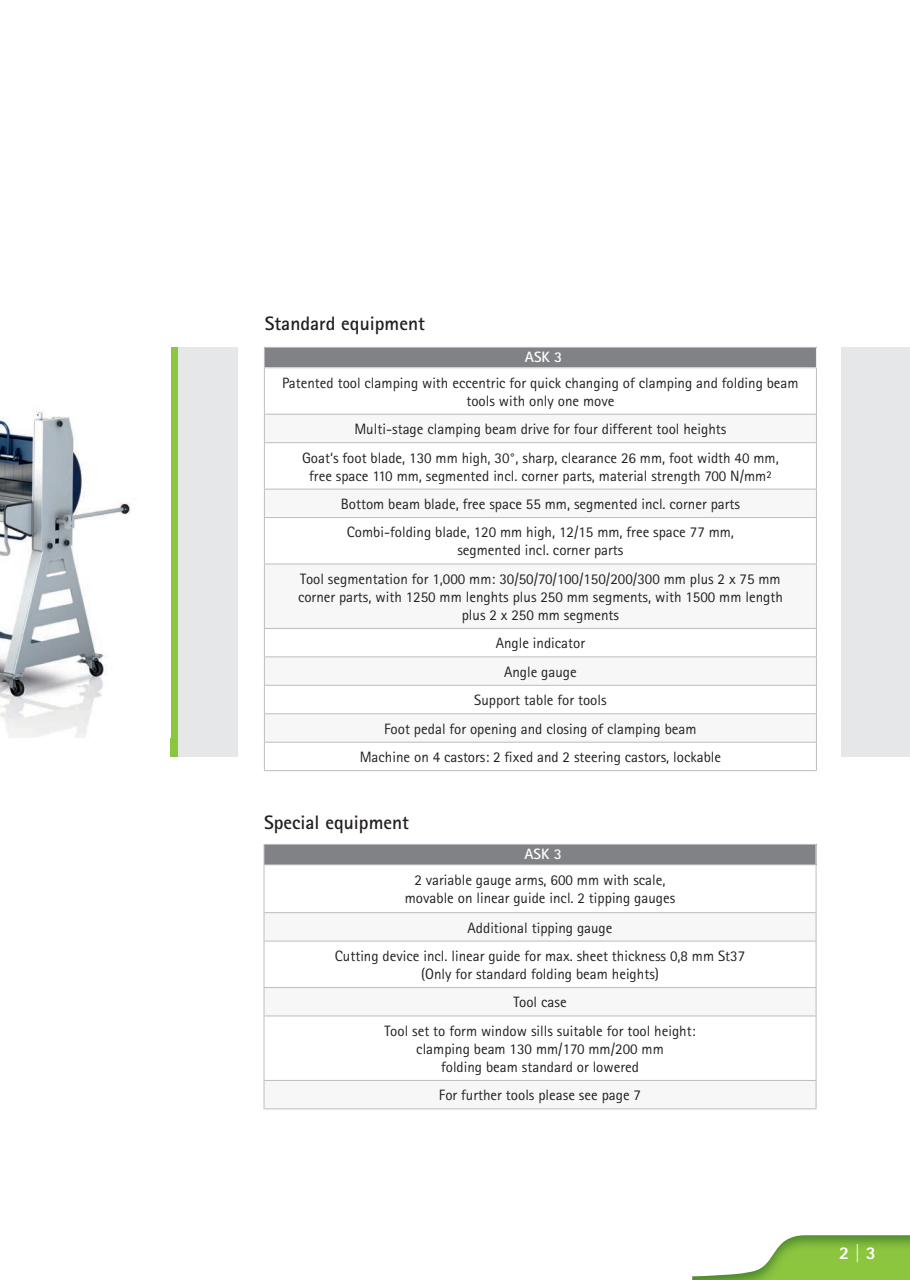
<style>
.page{position:relative;width:910px;height:1280px;background:#fff}
.page>*{position:absolute;margin:0;border:0;box-sizing:border-box;transform-origin:0 0}
.t1{font:700 19.5px "Agfa Rotis Sans Serif";color:#231f20}
.t2{font:800 18px "Agfa Rotis Sans Serif";color:#fff}
.t3{font:15px/28.5px "Agfa Rotis Sans Serif";color:#231f20;text-align:center}
.t4{font:700 15px "Agfa Rotis Sans Serif";color:#fff}
</style>
<div class="page">
<img style="left:692px;top:1235px;width:218px;height:45px">
<div style="left:842px;top:347px;width:68px;height:410px;background:#e6e7e9"></div>
<div style="left:170px;top:347px;width:9px;height:410px;background:#8bc63e"></div>
<div style="left:179px;top:347px;width:59px;height:410px;background:#e6e7e9"></div>
<img style="left:0;top:410px;width:131px;height:327px">
<div style="left:264px;top:347px;width:552px;height:21px;background:#808285"></div>
<svg style="left:265px;top:415px;width:551px;height:327px"></svg>
<hr style="left:264px;top:368px;width:1px;height:46px;background:#bcbdc0">
<hr style="left:816px;top:368px;width:1px;height:46px;background:#bcbdc0">
<hr style="left:264px;top:414px;width:553px;height:1px;background:#bcbdc0">
<svg style="left:264px;top:415px;width:1px;height:27px"></svg>
<svg style="left:816px;top:415px;width:1px;height:27px"></svg>
<hr style="left:264px;top:442px;width:553px;height:1px;background:#bcbdc0">
<hr style="left:264px;top:443px;width:1px;height:46px;background:#bcbdc0">
<hr style="left:816px;top:443px;width:1px;height:46px;background:#bcbdc0">
<hr style="left:264px;top:489px;width:553px;height:1px;background:#bcbdc0">
<svg style="left:264px;top:489px;width:1px;height:28px"></svg>
<svg style="left:816px;top:489px;width:1px;height:28px"></svg>
<hr style="left:264px;top:517px;width:553px;height:1px;background:#bcbdc0">
<hr style="left:264px;top:518px;width:1px;height:46px;background:#bcbdc0">
<hr style="left:816px;top:518px;width:1px;height:46px;background:#bcbdc0">
<hr style="left:264px;top:564px;width:553px;height:1px;background:#bcbdc0">
<hr style="left:264px;top:564px;width:1px;height:64px;background:#bcbdc0">
<hr style="left:816px;top:564px;width:1px;height:64px;background:#bcbdc0">
<hr style="left:264px;top:628px;width:553px;height:1px;background:#bcbdc0">
<hr style="left:264px;top:656px;width:553px;height:1px;background:#bcbdc0">
<hr style="left:264px;top:685px;width:553px;height:1px;background:#bcbdc0">
<hr style="left:264px;top:713px;width:553px;height:1px;background:#bcbdc0">
<hr style="left:264px;top:742px;width:553px;height:1px;background:#bcbdc0">
<svg style="left:264px;top:629px;width:1px;height:141px"></svg>
<svg style="left:816px;top:629px;width:1px;height:141px"></svg>
<hr style="left:264px;top:770px;width:553px;height:1px;background:#bcbdc0">
<hr style="left:264px;top:347px;width:553px;height:1px;background:#bcbdc0">
<hr style="left:264px;top:367px;width:553px;height:1px;background:#bcbdc0">
<svg style="left:816px;top:348px;width:1px;height:19px"></svg>
<svg style="left:264px;top:348px;width:1px;height:19px"></svg>
<div style="left:264px;top:844px;width:552px;height:21px;background:#808285"></div>
<svg style="left:265px;top:913px;width:551px;height:195px"></svg>
<hr style="left:264px;top:865px;width:1px;height:47px;background:#bcbdc0">
<hr style="left:816px;top:865px;width:1px;height:47px;background:#bcbdc0">
<hr style="left:264px;top:912px;width:552px;height:1px;background:#bcbdc0">
<svg style="left:264px;top:913px;width:1px;height:28px"></svg>
<svg style="left:816px;top:913px;width:1px;height:28px"></svg>
<hr style="left:264px;top:941px;width:552px;height:1px;background:#bcbdc0">
<hr style="left:264px;top:941px;width:1px;height:46px;background:#bcbdc0">
<hr style="left:816px;top:941px;width:1px;height:46px;background:#bcbdc0">
<hr style="left:264px;top:987px;width:552px;height:1px;background:#bcbdc0">
<svg style="left:264px;top:988px;width:1px;height:27px"></svg>
<svg style="left:816px;top:988px;width:1px;height:27px"></svg>
<hr style="left:264px;top:1015px;width:552px;height:1px;background:#bcbdc0">
<hr style="left:264px;top:1016px;width:1px;height:64px;background:#bcbdc0">
<hr style="left:816px;top:1016px;width:1px;height:64px;background:#bcbdc0">
<hr style="left:264px;top:1080px;width:552px;height:1px;background:#bcbdc0">
<svg style="left:264px;top:1081px;width:1px;height:27px"></svg>
<svg style="left:816px;top:1081px;width:1px;height:27px"></svg>
<hr style="left:264px;top:1108px;width:552px;height:1px;background:#bcbdc0">
<hr style="left:264px;top:844px;width:552px;height:1px;background:#bcbdc0">
<hr style="left:264px;top:864px;width:552px;height:1px;background:#bcbdc0">
<svg style="left:816px;top:845px;width:1px;height:19px"></svg>
<svg style="left:264px;top:845px;width:1px;height:19px"></svg>
<h1 class="t1" style="left:265px;top:311px;width:162px">Standard equipment</h1>
<p class="t4" style="left:525px;top:347px;width:39px">ASK 3</p>
<p class="t3" style="left:282px;top:373px;width:518px;line-height:18px">Patented tool clamping with eccentric for quick changing of clamping and folding beam tools with only one move</p>
<p class="t3" style="left:302px;top:415px;width:478px">Multi-stage clamping beam drive for four different tool heights<br>Goat‘s foot blade, 130 mm high, 30°, sharp, clearance 26 mm, foot width 40 mm,</p>
<p class="t3" style="left:309px;top:461px;width:464px">free space 110 mm, segmented incl. corner parts, material strength 700 N/mm²<br>Bottom beam blade, free space 55 mm, segmented incl. corner parts<br>Combi-folding blade, 120 mm high, 12/15 mm, free space 77 mm,</p>
<p class="t3" style="left:300px;top:536px;width:482px">segmented incl. corner parts<br>Tool segmentation for 1,000 mm: 30/50/70/100/150/200/300 mm plus 2 x 75 mm</p>
<p class="t3" style="left:298px;top:588px;width:486px;line-height:18px">corner parts, with 1250 mm lenghts plus 250 mm segments, with 1500 mm length plus 2 x 250 mm segments</p>
<p class="t3" style="left:360px;top:629px;width:363px">Angle indicator<br>Angle gauge<br>Support table for tools<br>Foot pedal for opening and closing of clamping beam<br>Machine on 4 castors: 2 fixed and 2 steering castors, lockable</p>
<h1 class="t1" style="left:264px;top:810px;width:147px">Special equipment</h1>
<p class="t4" style="left:524px;top:844px;width:39px">ASK 3</p>
<p class="t3" style="left:405px;top:871px;width:272px;line-height:18px">2 variable gauge arms, 600 mm with scale, movable on linear guide incl. 2 tipping gauges</p>
<p class="t3" style="left:335px;top:913px;width:412px">Additional tipping gauge<br>Cutting device incl. linear guide for max. sheet thickness 0,8 mm St37</p>
<p class="t3" style="left:384px;top:959px;width:313px">(Only for standard folding beam heights)<br>Tool case<br>Tool set to form window sills suitable for tool height:</p>
<p class="t3" style="left:416px;top:1040px;width:249px;line-height:18px">clamping beam 130 mm/170 mm/200 mm folding beam standard or lowered</p>
<p class="t3" style="left:439px;top:1081px;width:204px">For further tools please see page 7</p>
<p class="t2" style="left:839px;top:1242px;width:38px">2 | 3</p>
</div>
